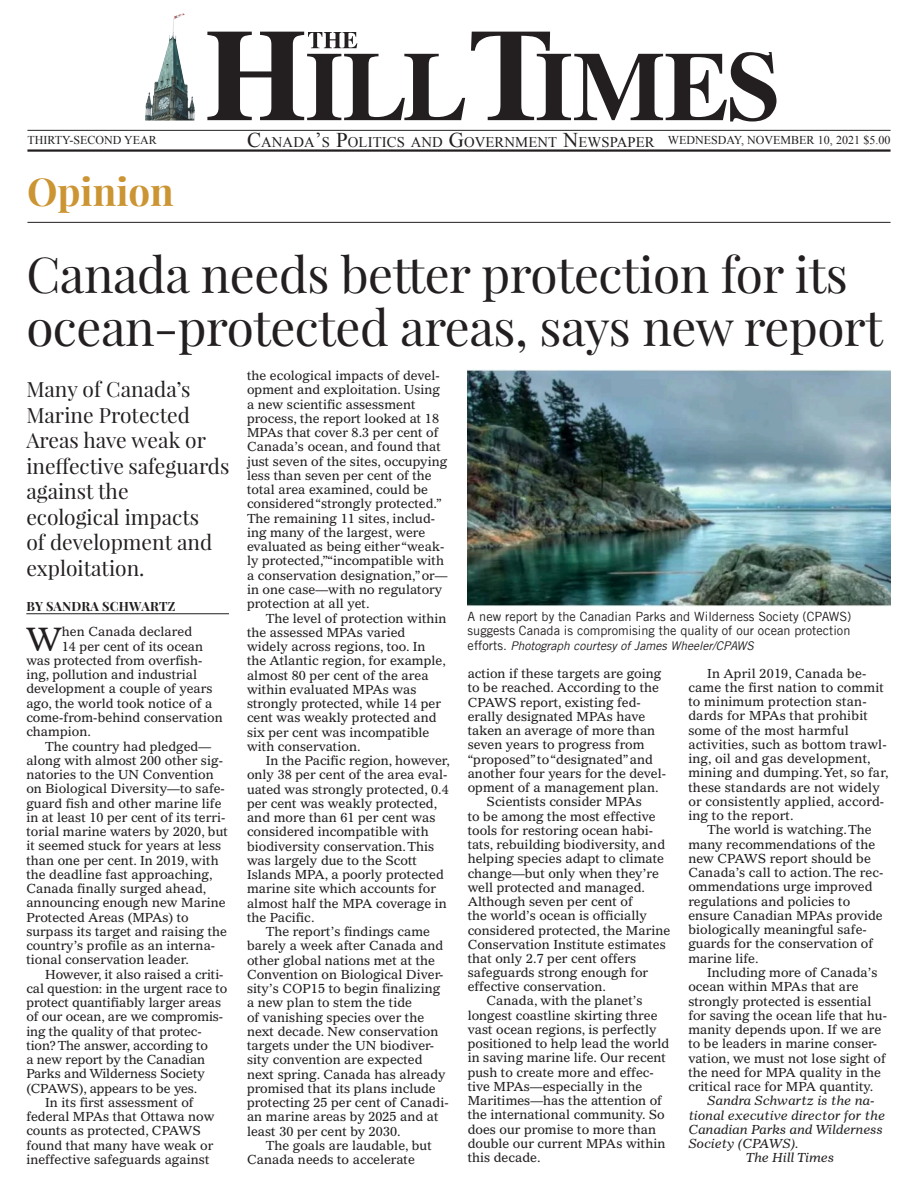
<style>
.page{position:relative;width:918px;height:1188px;background:#fff}
.page>*{position:absolute;margin:0;border:0;box-sizing:border-box;transform-origin:0 0}
.Headline{font:49.5px/52.5px "Playfair Display";letter-spacing:-.01em;color:#231f20}
.t1{font:700 38.55px "Playfair Display";color:#cc9533}
.Drop_Cap{font:32.85px "Gazette LH";color:#231f20}
.Kicker{font:21px/25.5px "Playfair Display";color:#231f20}
.t2{font:14.7px "Times New Roman";letter-spacing:.005em;color:#231f20}
.Bodytext{font:12.75px/14.2px "Gazette LH";color:#231f20}
.Drop_Cap-2{font:12.75px "Gazette LH";color:#231f20}
.Cutline{font:12.75px/14.2px "Trade Gothic LT";color:#231f20}
.Bodytext-2{font:italic 12.75px/14.2px "Gazette LH";color:#231f20}
.Kicker-2{font:700 12.75px "Playfair Display";letter-spacing:.01em;color:#231f20}
.The_Hill_Times{font:italic 12.75px "Gazette LH";color:#231f20}
.t3{font:12px "Times New Roman";color:#231f20}
.Cutline-2{font:italic 12px "Trade Gothic LT";color:#231f20}
.s1{font-size:21px}
.s2{font-style:normal;font-size:12.75px}
</style>
<div class="page">
<hr style="left:27px;top:149px;width:864px;height:3px;background:#231f20">
<hr style="left:27px;top:130px;width:864px;height:1px;background:#231f20">
<svg style="left:207px;top:32px;width:258px;height:88px"></svg>
<img style="left:145px;top:14px;width:50px;height:107px">
<svg style="left:471px;top:32px;width:305px;height:89px"></svg>
<hr style="left:27px;top:222px;width:864px;height:1px;background:#231f20">
<hr style="left:26px;top:613px;width:203px;height:1px;background:#231f20">
<img style="left:468px;top:369px;width:423px;height:238px">
<p class="t3" style="left:27px;top:132px;width:131px">THIRTY-SECOND YEAR</p>
<p class="t2" style="left:247px;top:132px;width:409px"><span class="s1">C</span>ANADA<span class="s1">’</span>S <span class="s1">P</span>OLITICS AND <span class="s1">G</span>OVERNMENT <span class="s1">N</span>EWSPAPER</p>
<p class="t3" style="left:668px;top:132px;width:224px">WEDNESDAY, NOVEMBER 10, 2021 $5.00</p>
<p class="t1" style="left:27px;top:168px;width:148px">Opinion</p>
<p class="Headline" style="left:26px;top:248px;width:858px">Canada needs better protection for its ocean-protected areas, says new report</p>
<p class="Kicker" style="left:26px;top:376px;width:205px">Many of Canada’s<br>Marine Protected<br>Areas have weak or ineffective safeguards against the<br>ecological impacts<br>of development and exploitation.</p>
<p class="Kicker-2" style="left:26px;top:599px;width:151px">BY SANDRA SCHWARTZ</p>
<p class="Cutline" style="left:468px;top:609px;width:385px">A new report by the Canadian Parks and Wilderness Society (CPAWS) suggests Canada is compromising the quality of our ocean protection</p>
<p class="Cutline-2" style="left:468px;top:638px;width:288px"><span class="s2">efforts.</span> Photograph courtesy of James Wheeler/CPAWS</p>
<p class="Bodytext" style="left:247px;top:368px;width:202px">the ecological impacts of devel&shy;opment and exploitation. Using a new scientific assessment process, the report looked at 18<br>MPAs that cover 8.3 per cent of<br>Canada’s ocean, and found that just seven of the sites, occupying less than seven per cent of the total area examined, could be considered “strongly protected.”<br>The remaining 11 sites, includ&shy;ing many of the largest, were evaluated as being either “weak&shy;ly protected,”“incompatible with a conservation designation,” or— in one case—with no regulatory protection at all yet.</p>
<p class="Bodytext" style="left:247px;top:611px;width:201px;text-indent:19px">The level of protection within the assessed MPAs varied widely across regions, too. In the Atlantic region, for example, almost 80 per cent of the area within evaluated MPAs was strongly protected, while 14 per cent was weakly protected and six per cent was incompatible with conservation.</p>
<p class="Bodytext" style="left:247px;top:753px;width:205px;text-indent:19px">In the Pacific region, however, only 38 per cent of the area eval&shy;uated was strongly protected, 0.4 per cent was weakly protected, and more than 61 per cent was considered incompatible with biodiversity conservation. This was largely due to the Scott<br>Islands MPA, a poorly protected marine site which accounts for almost half the MPA coverage in the Pacific.</p>
<p class="Bodytext" style="left:247px;top:924px;width:203px;text-indent:19px">The report’s findings came barely a week after Canada and other global nations met at the<br>Convention on Biological Diver&shy;sity’s COP15 to begin finalizing a new plan to stem the tide<br>of vanishing species over the next decade. New conservation targets under the UN biodiver&shy;sity convention are expected next spring. Canada has already promised that its plans include protecting 25 per cent of Canadi&shy;an marine areas by 2025 and at least 30 per cent by 2030.</p>
<p class="Bodytext" style="left:247px;top:1138px;width:186px;text-indent:19px">The goals are laudable, but<br>Canada needs to accelerate</p>
<p class="Drop_Cap" style="left:26px;top:618px;width:37px">W</p>
<p class="Drop_Cap-2" style="left:62px;top:624px;width:132px">hen Canada declared</p>
<p class="Drop_Cap-2" style="left:62px;top:638px;width:143px">14 per cent of its ocean</p>
<p class="Drop_Cap-2" style="left:26px;top:652px;width:178px">was protected from overfish-</p>
<p class="Drop_Cap-2" style="left:26px;top:667px;width:172px">ing, pollution and industrial</p>
<p class="Drop_Cap-2" style="left:26px;top:681px;width:188px">development a couple of years</p>
<p class="Drop_Cap-2" style="left:26px;top:695px;width:188px">ago, the world took notice of a</p>
<p class="Drop_Cap-2" style="left:26px;top:709px;width:198px">come-from-behind conservation</p>
<p class="Drop_Cap-2" style="left:26px;top:724px;width:66px">champion.</p>
<p class="Bodytext" style="left:26px;top:739px;width:203px;text-indent:19px">The country had pledged— along with almost 200 other sig&shy;natories to the UN Convention on Biological Diversity—to safe&shy;guard fish and other marine life in at least 10 per cent of its terri&shy;torial marine waters by 2020, but it seemed stuck for years at less than one per cent. In 2019, with the deadline fast approaching,<br>Canada finally surged ahead, announcing enough new Marine<br>Protected Areas (MPAs) to surpass its target and raising the country’s profile as an interna&shy;tional conservation leader.</p>
<p class="Bodytext" style="left:26px;top:967px;width:203px;text-indent:19px">However, it also raised a criti&shy;cal question: in the urgent race to protect quantifiably larger areas of our ocean, are we compromis&shy;ing the quality of that protec&shy;tion? The answer, according to<br>a new report by the Canadian<br>Parks and Wilderness Society (CPAWS), appears to be yes.</p>
<p class="Bodytext" style="left:26px;top:1095px;width:190px;text-indent:19px">In its first assessment of federal MPAs that Ottawa now counts as protected, CPAWS found that many have weak or ineffective safeguards against</p>
<p class="Bodytext" style="left:688px;top:666px;width:202px;text-indent:19px">In April 2019, Canada be&shy;came the first nation to commit to minimum protection stan&shy;dards for MPAs that prohibit some of the most harmful activities, such as bottom trawl&shy;ing, oil and gas development, mining and dumping. Yet, so far, these standards are not widely or consistently applied, accord&shy;ing to the report.</p>
<p class="Bodytext" style="left:688px;top:823px;width:197px;text-indent:19px">The world is watching. The many recommendations of the new CPAWS report should be<br>Canada’s call to action. The rec&shy;ommendations urge improved regulations and policies to ensure Canadian MPAs provide biologically meaningful safe&shy;guards for the conservation of marine life.</p>
<p class="Bodytext" style="left:688px;top:965px;width:200px;text-indent:19px">Including more of Canada’s ocean within MPAs that are strongly protected is essential for saving the ocean life that hu&shy;manity depends upon. If we are to be leaders in marine conser&shy;vation, we must not lose sight of the need for MPA quality in the critical race for MPA quantity.</p>
<p class="Bodytext-2" style="left:688px;top:1093px;width:198px;text-indent:19px">Sandra Schwartz is the na&shy;tional executive director for the<br>Canadian Parks and Wilderness<br>Society (CPAWS).</p>
<p class="The_Hill_Times" style="left:746px;top:1150px;width:90px">The Hill Times</p>
<p class="Bodytext" style="left:468px;top:666px;width:200px">action if these targets are going to be reached. According to the<br>CPAWS report, existing fed&shy;erally designated MPAs have taken an average of more than seven years to progress from “proposed” to “designated” and another four years for the devel&shy;opment of a management plan.</p>
<p class="Bodytext" style="left:468px;top:795px;width:204px;text-indent:19px">Scientists consider MPAs<br>to be among the most effective tools for restoring ocean habi&shy;tats, rebuilding biodiversity, and helping species adapt to climate change—but only when they’re well protected and managed.<br>Although seven per cent of<br>the world’s ocean is officially considered protected, the Marine<br>Conservation Institute estimates that only 2.7 per cent offers safeguards strong enough for effective conservation.</p>
<p class="Bodytext" style="left:468px;top:994px;width:203px;text-indent:19px">Canada, with the planet’s longest coastline skirting three vast ocean regions, is perfectly positioned to help lead the world in saving marine life. Our recent push to create more and effec&shy;tive MPAs—especially in the<br>Maritimes—has the attention of the international community. So does our promise to more than double our current MPAs within this decade.</p>
</div>
